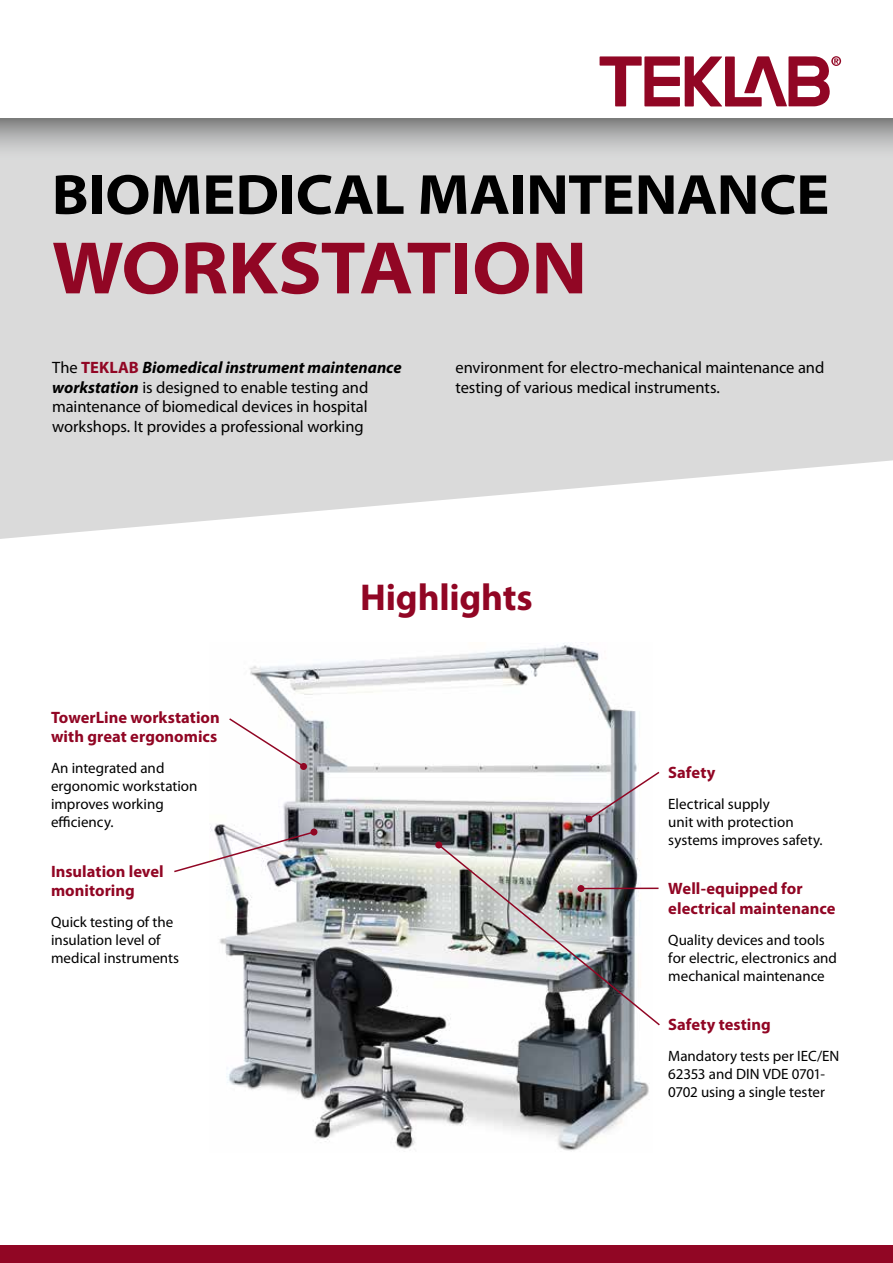
<style>
.page{position:relative;width:893px;height:1263px;background:#fff}
.page>*{position:absolute;margin:0;border:0;box-sizing:border-box;transform-origin:0 0}
.t1{font:700 semi-expanded 75px "Myriad Pro";letter-spacing:-.01em;color:#910624}
.t2{font:700 semi-expanded 57px "Myriad Pro";letter-spacing:-.005em;color:#000}
.t3{font:700 37.5px "Myriad Pro";letter-spacing:-.005em;color:#910624}
.t4{font:16.5px/19.8px "Myriad Pro";letter-spacing:-.005em;color:#000}
.t5{font:700 16.5px/19.8px "Myriad Pro";color:#910624}
.t6{font:15px/18px "Myriad Pro";color:#000}
.s1{font-weight:700;color:#910624}
.s2{font-weight:700;font-style:italic}
</style>
<div class="page">
<img style="left:210px;top:643px;width:439px;height:508px">
<svg style="left:0;top:159px;width:893px;height:380px;background:#ddd"></svg>
<div style="left:0;top:1246px;width:893px;height:17px;background:#910624"></div>
<svg style="left:600px;top:56px;width:241px;height:50px"></svg>
<div style="left:0;top:119px;width:893px;height:40px;background:linear-gradient(to bottom,#888989,#e1e2e2)"></div>
<div style="left:300px;top:763px;width:7px;height:7px;background:#910624;border-radius:50%"></div>
<div style="left:435px;top:841px;width:7px;height:7px;background:#910624;border-radius:50%"></div>
<svg style="left:228px;top:717px;width:77px;height:51px"></svg>
<img style="left:174px;top:830px;width:142px;height:43px">
<svg style="left:587px;top:770px;width:73px;height:51px"></svg>
<img style="left:437px;top:843px;width:223px;height:184px">
<h2 class="t2" style="left:52px;top:162px;width:779px">BIOMEDICAL MAINTENANCE</h2>
<h1 class="t1" style="left:52px;top:226px;width:537px">WORKSTATION</h1>
<p class="t4" style="left:52px;top:358px;width:351px">The <span class="s1">TEKLAB</span> <span class="s2">Biomedical instrument maintenance workstation</span> is designed to enable testing and maintenance of biomedical devices in hospital workshops. It provides a professional working</p>
<p class="t4" style="left:455px;top:358px;width:370px">environment for electro-mechanical maintenance and testing of various medical instruments.</p>
<p class="t5" style="left:51px;top:707px;width:170px">TowerLine workstation with great ergonomics</p>
<p class="t6" style="left:51px;top:759px;width:148px">An integrated and ergonomic workstation improves working efficiency.</p>
<p class="t5" style="left:51px;top:861px;width:114px">Insulation level monitoring</p>
<p class="t6" style="left:51px;top:913px;width:130px">Quick testing of the insulation level of medical instruments</p>
<h3 class="t3" style="left:360px;top:576px;width:174px">Highlights</h3>
<p class="t5" style="left:668px;top:762px;width:49px">Safety</p>
<p class="t6" style="left:668px;top:795px;width:156px">Electrical supply<br>unit with protection systems improves safety.</p>
<p class="t5" style="left:668px;top:879px;width:169px">Well-equipped for electrical maintenance</p>
<p class="t6" style="left:668px;top:931px;width:170px">Quality devices and tools for electric, electronics and mechanical maintenance</p>
<p class="t5" style="left:668px;top:1015px;width:104px">Safety testing</p>
<p class="t6" style="left:668px;top:1047px;width:173px">Mandatory tests per IEC/EN<br>62353 and DIN VDE 0701-<br>0702 using a single tester</p>
</div>
